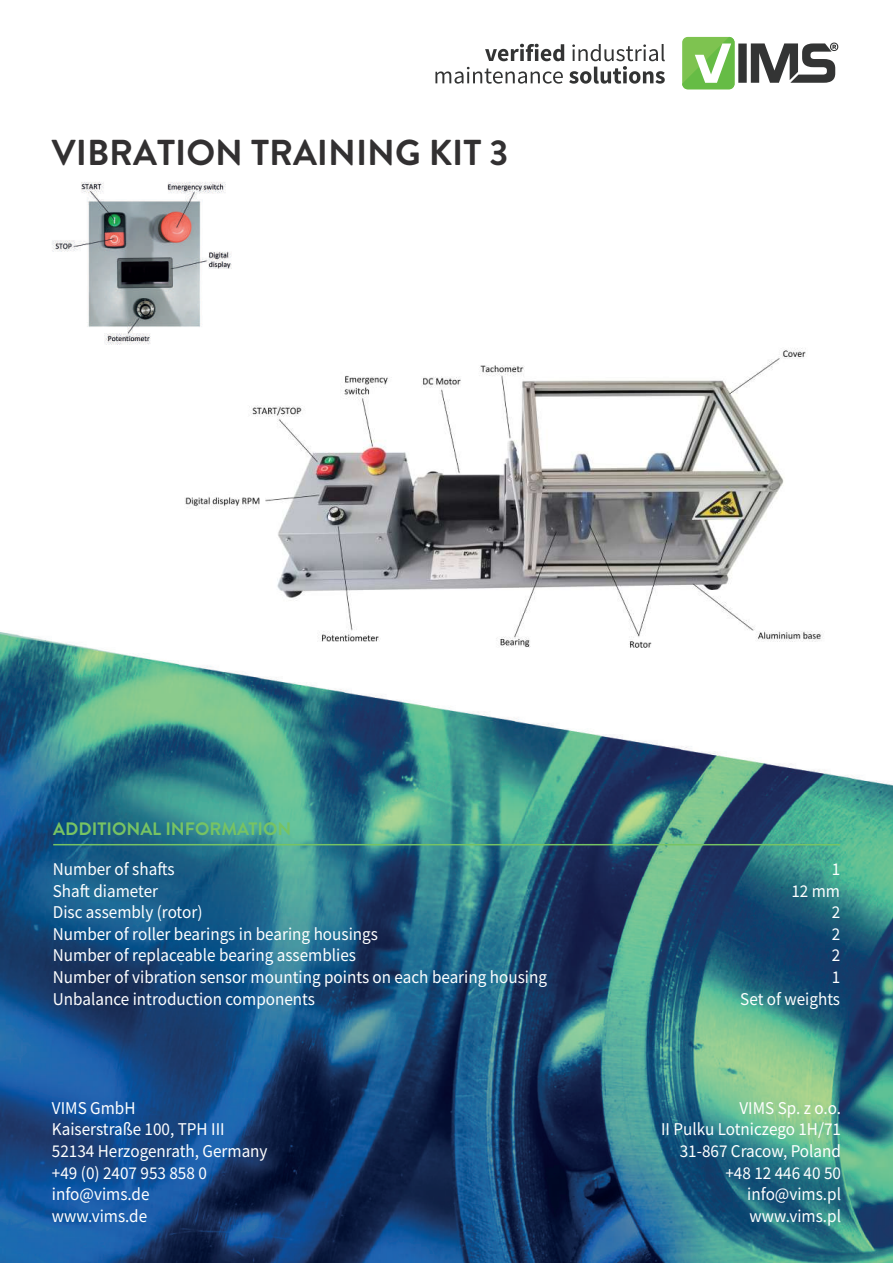
<style>
.page{position:relative;width:893px;height:1263px;background:#fff}
.page>*{position:absolute;margin:0;border:0;box-sizing:border-box;transform-origin:0 0}
.t1{font:700 36px "Brandon Grotesque";color:#323031}
.t2{font:18px/21.6px "Source Sans Pro";color:#fff;text-align:right;scale:.95 1}
.t3{font:700 18px "Brandon Grotesque";color:#77c363}
</style>
<div class="page">
<img style="left:1px;top:632px;width:892px;height:631px">
<img style="left:52px;top:182px;width:180px;height:163px">
<img style="left:738px;top:43px;width:97px;height:40px">
<img style="left:682px;top:37px;width:53px;height:52px">
<img style="left:695px;top:44px;width:36px;height:39px">
<img style="left:467px;top:66px;width:198px;height:18px">
<img style="left:520px;top:44px;width:145px;height:17px">
<svg style="left:830px;top:43px;width:8px;height:8px"></svg>
<img style="left:167px;top:337px;width:682px;height:323px">
<hr style="left:53px;top:844px;width:787px;height:1px;background:#77c363">
<h1 class="t1" style="left:52px;top:128px;width:458px">VIBRATION TRAINING KIT 3</h1>
<p class="t3" style="left:53px;top:816px;width:240px">ADDITIONAL INFORMATION</p>
<p class="t2" style="left:53px;top:858px;width:522px;text-align:left">Number of shafts<br>Shaft diameter<br>Disc assembly (rotor)<br>Number of roller bearings in bearing housings<br>Number of replaceable bearing assemblies<br>Number of vibration sensor mounting points on each bearing housing Unbalance introduction components</p>
<p class="t2" style="left:740px;top:858px;width:107px">1<br>12 mm<br>2<br>2<br>2<br>1<br>Set of weights</p>
<p class="t2" style="left:52px;top:1097px;width:229px;text-align:left">VIMS GmbH<br>Kaiserstraße 100, TPH III<br>52134 Herzogenrath, Germany +49 (0) 2407 953 858 0 info@vims.de<br>www.vims.de</p>
<p class="t2" style="left:661px;top:1097px;width:191px">VIMS Sp. z o.o.<br>II Pulku Lotniczego 1H/71<br>31-867 Cracow, Poland +48 12 446 40 50 info@vims.pl www.vims.pl</p>
</div>
